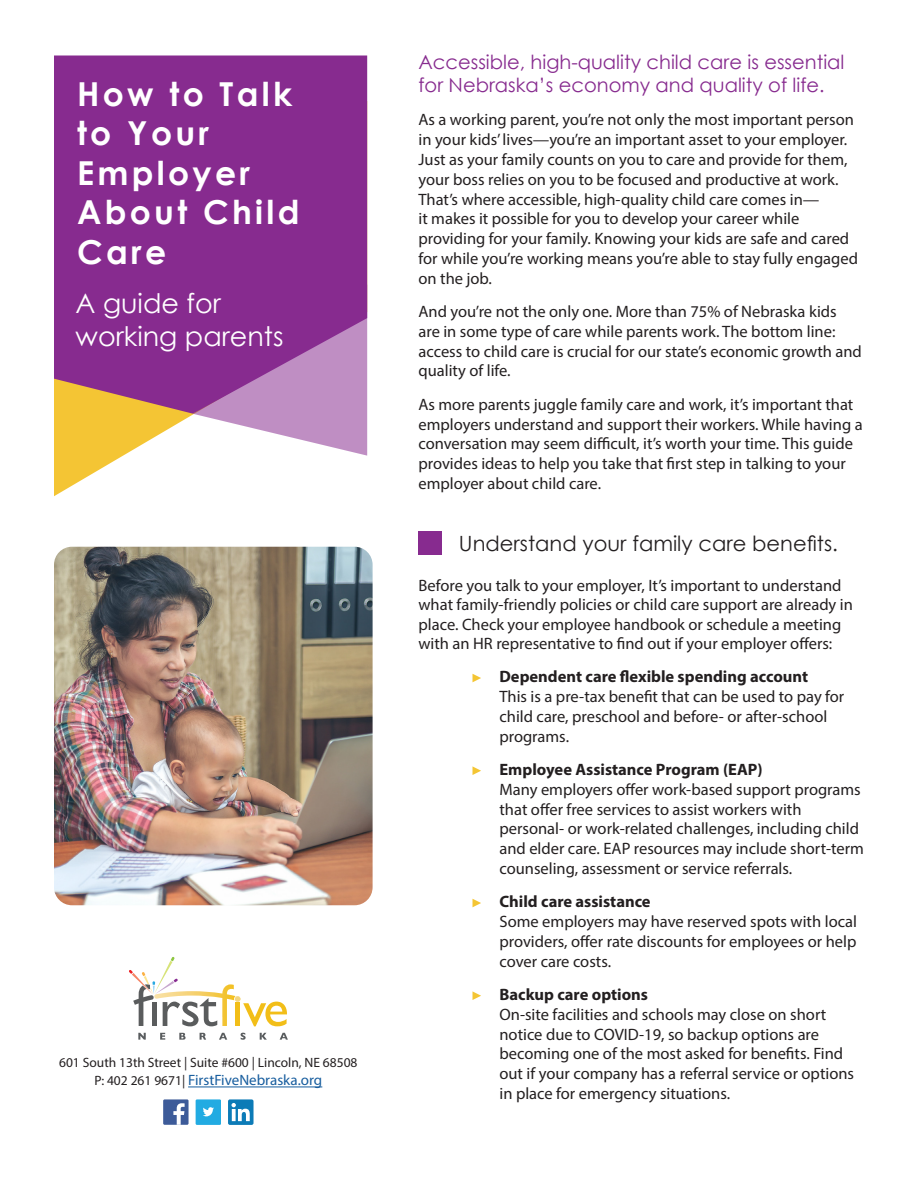
<style>
.page{position:relative;width:918px;height:1188px;background:#fff}
.page>*{position:absolute;margin:0;border:0;box-sizing:border-box;transform-origin:0 0}
.t1{font:700 33px/39.6px "Century Gothic";letter-spacing:.1em;color:#fff}
.t2{font:27px/32.4px "Century Gothic";color:#fff}
.t3{font:21px "Century Gothic";color:#231f20}
.t4{font:19.5px/23.4px "Century Gothic";color:#872b8f}
.t5{font:16.5px/19.8px "Myriad Pro";color:#231f20}
.t6{font:15px "Myriad Pro";color:#175d9e}
.t7{font:13.5px "Myriad Pro";color:#231f20}
.s1{font-size:13.5px;color:#231f20}
.s2{font-weight:700}
</style>
<div class="page">
<svg style="left:54px;top:414px;width:139px;height:82px"></svg>
<svg style="left:193px;top:414px;width:174px;height:42px"></svg>
<svg style="left:54px;top:56px;width:313px;height:358px;background:#8d3590"></svg>
<svg style="left:138px;top:1033px;width:8px;height:7px"></svg>
<svg style="left:160px;top:1033px;width:5px;height:7px"></svg>
<svg style="left:179px;top:1033px;width:7px;height:7px"></svg>
<svg style="left:200px;top:1033px;width:6px;height:7px"></svg>
<svg style="left:219px;top:1033px;width:8px;height:7px"></svg>
<svg style="left:241px;top:1033px;width:5px;height:7px"></svg>
<svg style="left:260px;top:1033px;width:7px;height:7px"></svg>
<svg style="left:280px;top:1033px;width:8px;height:7px"></svg>
<svg style="left:129px;top:957px;width:158px;height:69px"></svg>
<div style="left:418px;top:532px;width:24px;height:23px;background:#872b8f"></div>
<svg style="left:472px;top:674px;width:9px;height:8px"></svg>
<svg style="left:472px;top:766px;width:9px;height:9px"></svg>
<svg style="left:472px;top:899px;width:9px;height:8px"></svg>
<svg style="left:472px;top:991px;width:9px;height:9px"></svg>
<hr style="left:188px;top:1087px;width:134px;height:1px;background:#175d9e">
<div style="left:163px;top:1099px;width:26px;height:26px;background:#3d5b99"></div>
<svg style="left:173px;top:1103px;width:12px;height:22px"></svg>
<svg style="left:196px;top:1099px;width:25px;height:26px"></svg>
<div style="left:228px;top:1099px;width:26px;height:26px;background:#0c7bb7;border-radius:2px"></div>
<svg style="left:232px;top:1103px;width:18px;height:18px"></svg>
<img style="left:54px;top:547px;width:319px;height:358px">
<p class="t1" style="left:77px;top:72px;width:224px">How to Talk to Your<br>Employer<br>About Child<br>Care</p>
<p class="t2" style="left:76px;top:287px;width:209px">A guide for working parents</p>
<p class="t7" style="left:59px;top:1055px;width:300px">601 South 13th Street | Suite #600 | Lincoln, NE 68508</p>
<p class="t6" style="left:94px;top:1071px;width:229px"><span class="s1">P: 402 261 9671|</span> FirstFiveNebraska.org</p>
<p class="t4" style="left:418px;top:50px;width:427px">Accessible, high-quality child care is essential for Nebraska’s economy and quality of life.</p>
<p class="t5" style="left:418px;top:110px;width:441px">As a working parent, you’re not only the most important person in your kids’ lives—you’re an important asset to your employer.<br>Just as your family counts on you to care and provide for them, your boss relies on you to be focused and productive at work.<br>That’s where accessible, high-quality child care comes in—<br>it makes it possible for you to develop your career while providing for your family. Knowing your kids are safe and cared for while you’re working means you’re able to stay fully engaged on the job.</p>
<p class="t5" style="left:418px;top:301px;width:445px">And you’re not the only one. More than 75% of Nebraska kids are in some type of care while parents work. The bottom line: access to child care is crucial for our state’s economic growth and quality of life.</p>
<p class="t5" style="left:418px;top:394px;width:446px">As more parents juggle family care and work, it’s important that employers understand and support their workers. While having a conversation may seem difficult, it’s worth your time. This guide provides ideas to help you take that first step in talking to your employer about child care.</p>
<p class="t3" style="left:459px;top:529px;width:381px">Understand your family care benefits.</p>
<p class="t5" style="left:418px;top:575px;width:436px">Before you talk to your employer, It’s important to understand what family-friendly policies or child care support are already in place. Check your employee handbook or schedule a meeting with an HR representative to find out if your employer offers:</p>
<p class="t5" style="left:500px;top:667px;width:346px"><span class="s2">Dependent care flexible spending account<br></span>This is a pre-tax benefit that can be used to pay for child care, preschool and before- or after-school programs.</p>
<p class="t5" style="left:500px;top:759px;width:366px"><span class="s2">Employee Assistance Program (EAP)<br></span>Many employers offer work-based support programs that offer free services to assist workers with personal- or work-related challenges, including child and elder care. EAP resources may include short-term counseling, assessment or service referrals.</p>
<p class="t5" style="left:500px;top:892px;width:359px"><span class="s2">Child care assistance<br></span>Some employers may have reserved spots with local providers, offer rate discounts for employees or help cover care costs.</p>
<p class="t5" style="left:500px;top:984px;width:356px"><span class="s2">Backup care options<br></span>On-site facilities and schools may close on short notice due to COVID-19, so backup options are becoming one of the most asked for benefits. Find out if your company has a referral service or options in place for emergency situations.</p>
</div>
